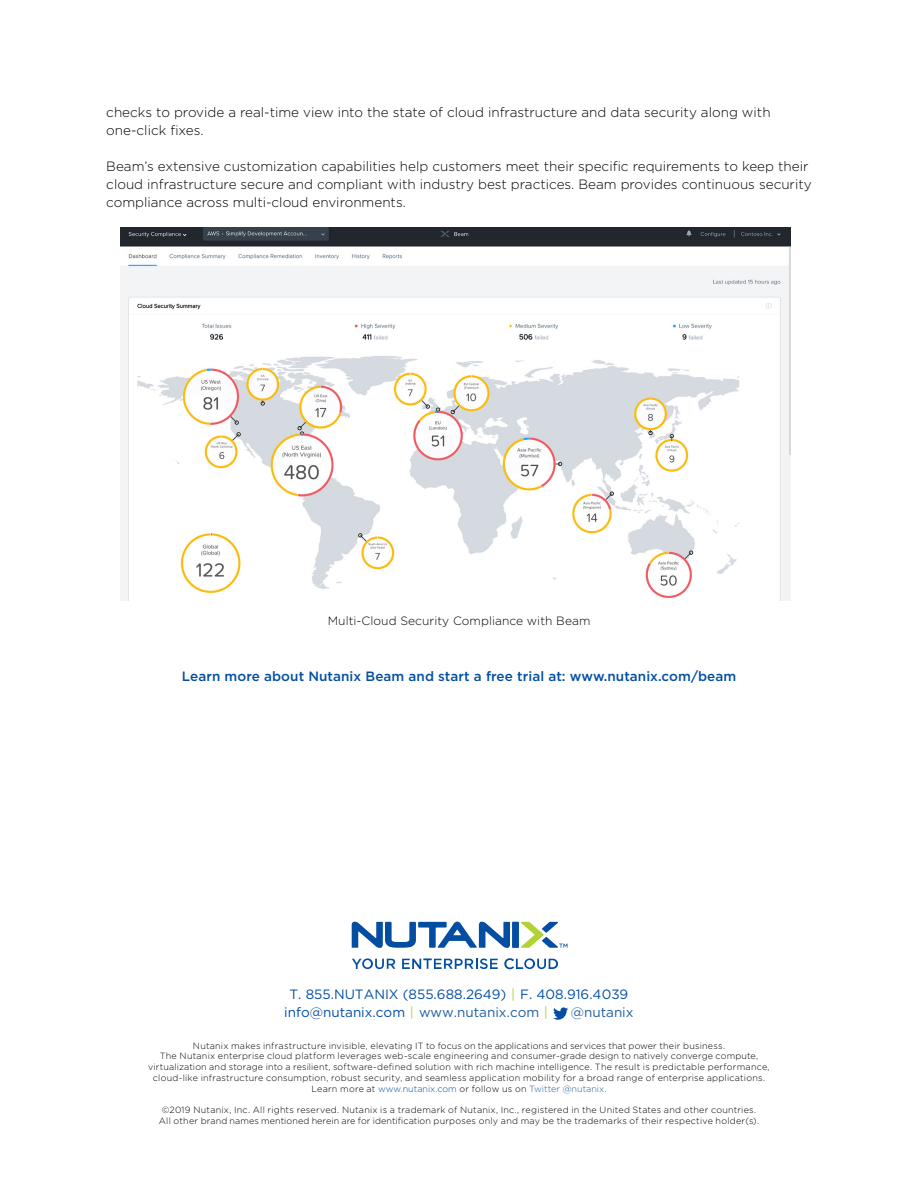
<style>
.page{position:relative;width:918px;height:1188px;background:#fff}
.page>*{position:absolute;margin:0;border:0;box-sizing:border-box;transform-origin:0 0}
.t1{font:300 13.5px/18px "Gotham";color:#000}
.t2{font:13.5px/17.7px "Gotham";color:#034ea2}
.t3{font:500 13.5px "Gotham";letter-spacing:.005em;color:#034ea2}
.t4{font:13.5px "Gotham";color:#215e9e}
.t5{font:300 12px "Gotham";letter-spacing:.005em;color:#000}
.t6{font:300 9px/10.8px "Gotham";letter-spacing:.02em;color:#000;text-align:center}
.s1{color:#b0d236}
.s2{color:#215e9e}
.s3{color:#034ea2}
</style>
<div class="page">
<div style="left:512px;top:922px;width:7px;height:26px;background:#034ea2"></div>
<svg style="left:352px;top:922px;width:158px;height:26px"></svg>
<svg style="left:352px;top:958px;width:43px;height:11px"></svg>
<svg style="left:402px;top:958px;width:96px;height:11px"></svg>
<svg style="left:504px;top:958px;width:54px;height:11px"></svg>
<svg style="left:521px;top:922px;width:46px;height:26px"></svg>
<svg style="left:553px;top:1007px;width:15px;height:13px"></svg>
<img style="left:120px;top:227px;width:671px;height:373px">
<h1 class="t1" style="left:106px;top:103px;width:666px">checks to provide a real-time view into the state of cloud infrastructure and data security along with one-click fixes.</h1>
<p class="t1" style="left:106px;top:157px;width:707px">Beam’s extensive customization capabilities help customers meet their specific requirements to keep their cloud infrastructure secure and compliant with industry best practices. Beam provides continuous security compliance across multi-cloud environments.</p>
<h2 class="t5" style="left:328px;top:613px;width:264px">Multi-Cloud Security Compliance with Beam</h2>
<h1 class="t3" style="left:182px;top:668px;width:556px">Learn more about Nutanix Beam and start a free trial at: www.nutanix.com/beam</h1>
<h1 class="t2" style="left:284px;top:985px;width:346px;text-indent:5px">T. 855.NUTANIX (855.688.2649) <span class="s1">|</span> F. 408.916.4039 info@nutanix.com <span class="s1">|</span> <span class="s2">www.nutanix.com</span> <span class="s1">|</span></h1>
<h1 class="t4" style="left:571px;top:1003px;width:64px">@nutanix</h1>
<p class="t6" style="left:148px;top:1040px;width:623px">Nutanix makes infrastructure invisible, elevating IT to focus on the applications and services that power their business.<br>The Nutanix enterprise cloud platform leverages web-scale engineering and consumer-grade design to natively converge compute, virtualization and storage into a resilient, software-defined solution with rich machine intelligence. The result is predictable performance, cloud-like infrastructure consumption, robust security, and seamless application mobility for a broad range of enterprise applications.<br>Learn more at <span class="s3">www.nutanix.com</span> or follow us on <span class="s2">Twitter @nutanix</span><span class="s3">.</span></p>
<p class="t6" style="left:159px;top:1105px;width:602px">©2019 Nutanix, Inc. All rights reserved. Nutanix is a trademark of Nutanix, Inc., registered in the United States and other countries.<br>All other brand names mentioned herein are for identification purposes only and may be the trademarks of their respective holder(s).</p>
</div>
